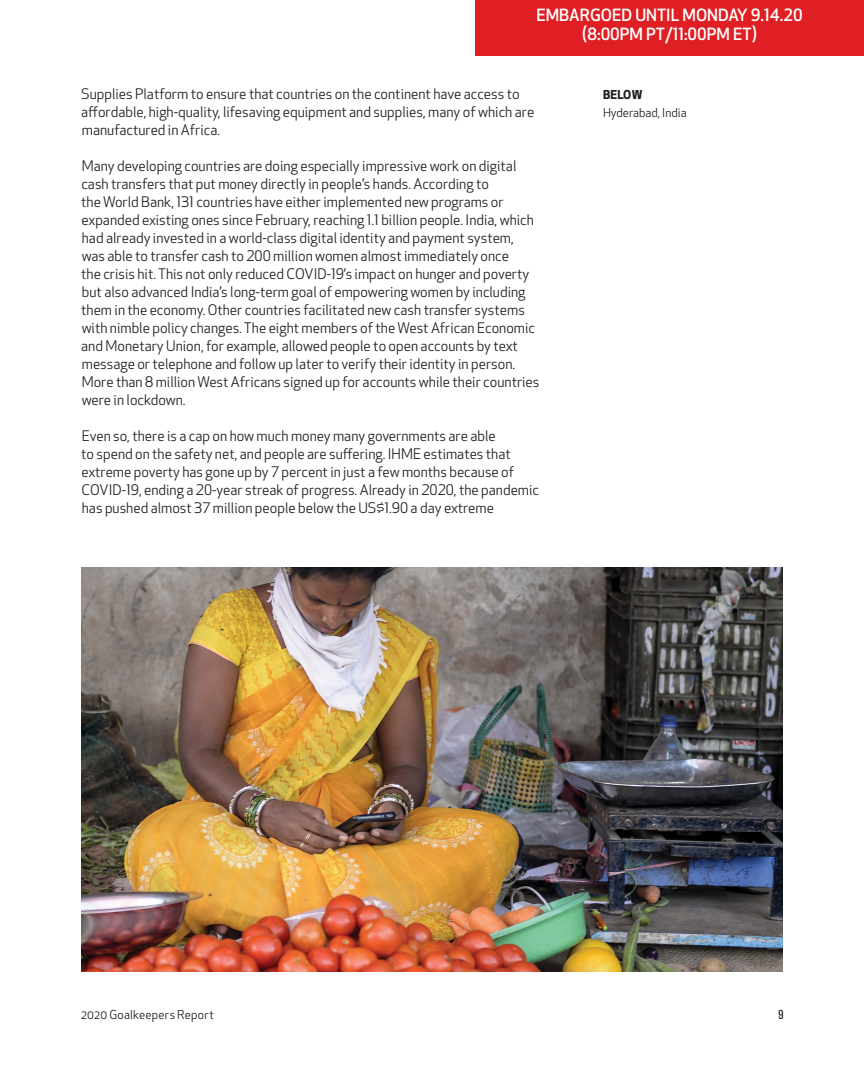
<style>
.page{position:relative;width:864px;height:1080px;background:#fff}
.page>*{position:absolute;margin:0;border:0;box-sizing:border-box;transform-origin:0 0}
.Body3{font:500 16.5px/19.5px "Apex New";color:#fff;text-align:center}
.Body1{font:14.25px/18px "Apex New";color:#231f20}
.t1{font:500 13.5px "Giorgio Sans";color:#231f20}
.Caption-body{font:12px "Apex New";letter-spacing:.01em;color:#231f20}
.Caption-headline{font:700 12px "Apex New";letter-spacing:.02em;color:#231f20}
</style>
<div class="page">
<img style="left:81px;top:567px;width:702px;height:405px">
<div style="left:475px;top:0;width:389px;height:56px;background:#e01f24"></div>
<p class="Body3" style="left:537px;top:5px;width:268px">EMBARGOED UNTIL MONDAY 9.14.20 (8:00PM PT/11:00PM ET)</p>
<p class="Body1" style="left:81px;top:85px;width:455px">Supplies Platform to ensure that countries on the continent have access to affordable, high-quality, lifesaving equipment and supplies, many of which are manufactured in Africa.</p>
<p class="Body1" style="left:81px;top:157px;width:460px">Many developing countries are doing especially impressive work on digital cash transfers that put money directly in people’s hands. According to<br>the World Bank, 131 countries have either implemented new programs or expanded existing ones since February, reaching 1.1 billion people. India, which had already invested in a world-class digital identity and payment system, was able to transfer cash to 200 million women almost immediately once<br>the crisis hit. This not only reduced COVID-19’s impact on hunger and poverty but also advanced India’s long-term goal of empowering women by including them in the economy. Other countries facilitated new cash transfer systems with nimble policy changes. The eight members of the West African Economic and Monetary Union, for example, allowed people to open accounts by text message or telephone and follow up later to verify their identity in person.<br>More than 8 million West Africans signed up for accounts while their countries were in lockdown.</p>
<p class="Body1" style="left:81px;top:427px;width:459px">Even so, there is a cap on how much money many governments are able<br>to spend on the safety net, and people are suffering. IHME estimates that extreme poverty has gone up by 7 percent in just a few months because of COVID-19, ending a 20-year streak of progress. Already in 2020, the pandemic has pushed almost 37 million people below the US$1.90 a day extreme</p>
<p class="Caption-headline" style="left:603px;top:86px;width:41px">BELOW</p>
<p class="Caption-body" style="left:603px;top:105px;width:85px">Hyderabad, India</p>
<p class="Caption-body" style="left:81px;top:1007px;width:134px">2020 Goalkeepers Report</p>
<p class="t1" style="left:778px;top:1008px;width:6px">9</p>
</div>
